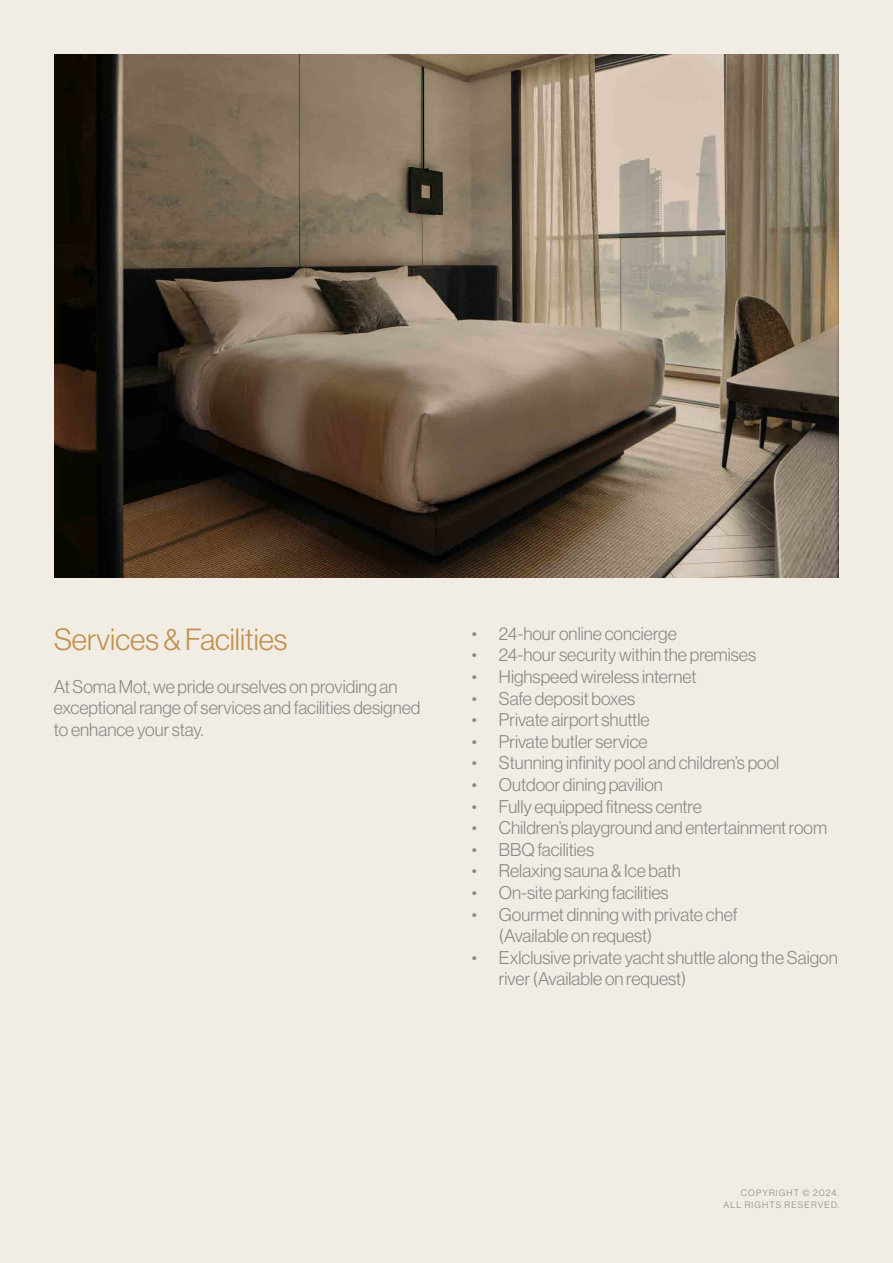
<style>
.page{position:relative;width:893px;height:1263px;background:#f1ede4}
.page>*{position:absolute;margin:0;border:0;box-sizing:border-box;transform-origin:0 0}
.t1{font:300 30px "Neue Haas Display";color:#c1914d}
.t2{font:300 18px/21.6px "Neue Haas Display";color:#898989}
.t3{font:300 9px/12px "Neue Haas Display";letter-spacing:.13em;color:#898989}
</style>
<div class="page">
<img style="left:54px;top:54px;width:785px;height:524px">
<h1 class="t1" style="left:54px;top:622px;width:235px">Services &amp; Facilities</h1>
<p class="t2" style="left:54px;top:676px;width:368px">At Soma Mot, we pride ourselves on providing an exceptional range of services and facilities designed to enhance your stay.</p>
<p class="t2" style="left:472px;top:623px;width:206px">• 24-hour online concierge</p>
<p class="t2" style="left:472px;top:644px;width:286px">• 24-hour security within the premises</p>
<p class="t2" style="left:472px;top:666px;width:226px">• Highspeed wireless internet</p>
<p class="t2" style="left:472px;top:687px;width:165px">• Safe deposit boxes</p>
<p class="t2" style="left:472px;top:709px;width:179px">• Private airport shuttle</p>
<p class="t2" style="left:472px;top:731px;width:177px">• Private butler service</p>
<p class="t2" style="left:472px;top:752px;width:309px">• Stunning infinity pool and children’s pool</p>
<p class="t2" style="left:472px;top:774px;width:192px">• Outdoor dining pavilion</p>
<p class="t2" style="left:472px;top:795px;width:231px">• Fully equipped fitness centre</p>
<p class="t2" style="left:472px;top:817px;width:357px">• Children’s playground and entertainment room</p>
<p class="t2" style="left:472px;top:839px;width:124px">• BBQ facilities</p>
<p class="t2" style="left:472px;top:860px;width:210px">• Relaxing sauna &amp; Ice bath</p>
<p class="t2" style="left:472px;top:882px;width:198px">• On-site parking facilities</p>
<p class="t2" style="left:499px;top:903px;width:240px;text-indent:-27px">• Gourmet dinning with private chef (Available on request)</p>
<p class="t2" style="left:499px;top:947px;width:340px;text-indent:-27px">• Exlclusive private yacht shuttle along the Saigon river (Available on request)</p>
<p class="t3" style="left:723px;top:1187px;width:117px;text-indent:17px">Copyri ght © 2024.<br>All rights</p>
<p class="t3" style="left:784px;top:1199px;width:56px">reserved.</p>
</div>
